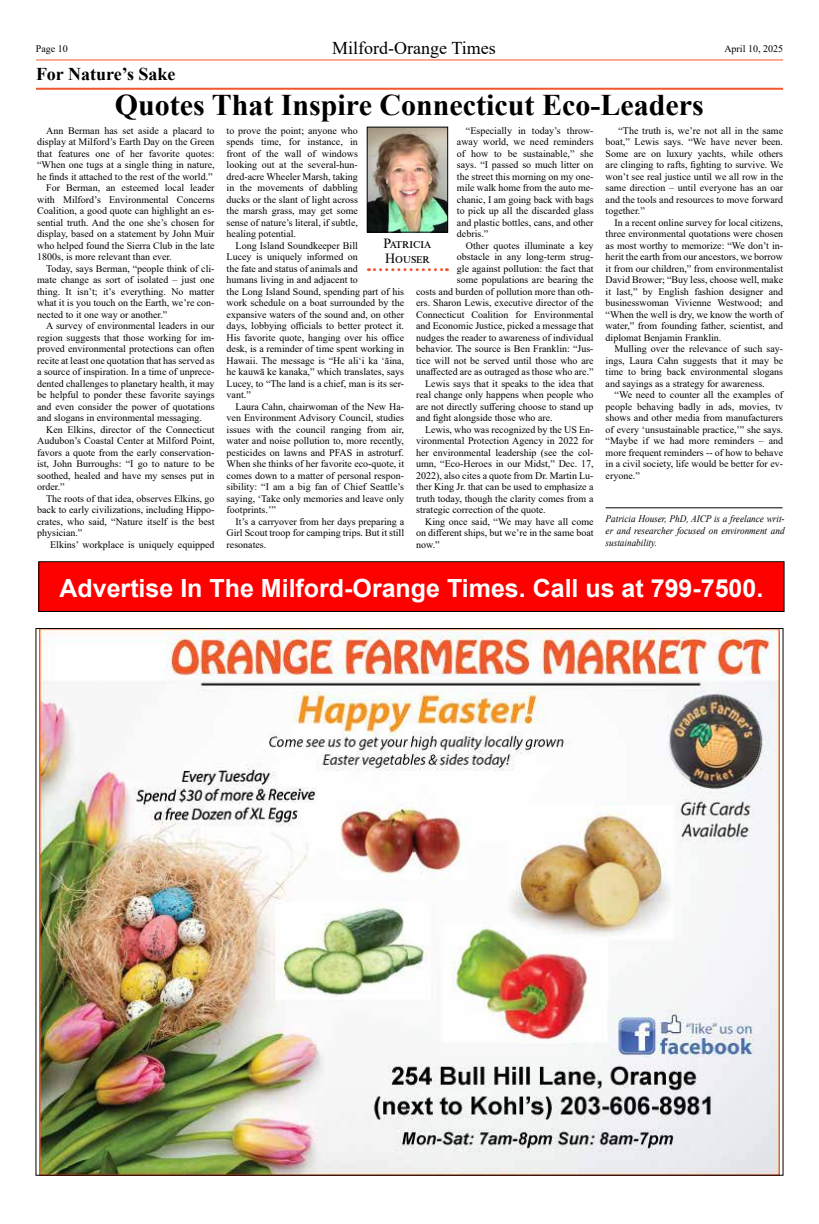
<style>
.page{position:relative;width:819px;height:1224px;background:#fff}
.page>*{position:absolute;margin:0;border:0;box-sizing:border-box;transform-origin:0 0}
.t1{font:700 30px "Times New Roman";color:#000}
.t2{font:700 25px "Arial";color:#fff}
.t3{font:18px "Times New Roman";color:#000}
.t4{font:700 18px "Times New Roman";color:#000}
.t5{font:14px/15px "Times New Roman";color:#000}
.t6{font:10px/11.5px "Times New Roman";color:#000;text-align:justify}
.t7{font:italic 10px/12px "Times New Roman";color:#000;text-align:justify;scale:.92 1}
</style>
<div class="page">
<hr style="left:36px;top:59px;width:747px;height:1px;background:#f15830">
<img style="left:40px;top:630px;width:739px;height:544px">
<img style="left:369px;top:129px;width:77px;height:101px">
<div style="left:367px;top:127px;width:81px;height:105px;border:1px solid #000"></div>
<svg style="left:368px;top:268px;width:79px;height:3px"></svg>
<hr style="left:36px;top:88px;width:747px;height:2px;background:#f15830">
<hr style="left:606px;top:507px;width:177px;height:1px;background:#000">
<div style="left:39px;top:562px;width:745px;height:50px;background:#fd0000"></div>
<div style="left:38px;top:561px;width:747px;height:51px;border:1px solid #000"></div>
<p class="t6" style="left:36px;top:43px;width:33px">Page 10</p>
<h3 class="t3" style="left:332px;top:35px;width:165px">Milford-Orange Times</h3>
<p class="t6" style="left:724px;top:43px;width:60px">April 10, 2025</p>
<h3 class="t4" style="left:36px;top:61px;width:141px">For Nature’s Sake</h3>
<h1 class="t1" style="left:115px;top:83px;width:590px">Quotes That Inspire Connecticut Eco-Leaders</h1>
<p class="t6" style="left:46px;top:124px;width:170px">Ann Berman has set aside a placard to</p>
<p class="t6" style="left:37px;top:136px;width:179px">display at Milford’s Earth Day on the Green</p>
<p class="t6" style="left:37px;top:147px;width:179px">that features one of her favorite quotes:</p>
<p class="t6" style="left:37px;top:159px;width:179px">“When one tugs at a single thing in nature,</p>
<p class="t6" style="left:37px;top:170px;width:177px">he finds it attached to the rest of the world.”</p>
<p class="t6" style="left:46px;top:182px;width:170px">For Berman, an esteemed local leader</p>
<p class="t6" style="left:37px;top:193px;width:179px">with Milford’s Environmental Concerns</p>
<p class="t6" style="left:37px;top:205px;width:179px">Coalition, a good quote can highlight an es-</p>
<p class="t6" style="left:37px;top:216px;width:179px">sential truth. And the one she’s chosen for</p>
<p class="t6" style="left:37px;top:228px;width:179px">display, based on a statement by John Muir</p>
<p class="t6" style="left:37px;top:239px;width:179px">who helped found the Sierra Club in the late</p>
<p class="t6" style="left:37px;top:251px;width:136px">1800s, is more relevant than ever.</p>
<p class="t6" style="left:46px;top:262px;width:170px">Today, says Berman, “people think of cli-</p>
<p class="t6" style="left:37px;top:274px;width:179px">mate change as sort of isolated – just one</p>
<p class="t6" style="left:37px;top:285px;width:179px">thing. It isn’t; it’s everything. No matter</p>
<p class="t6" style="left:37px;top:297px;width:179px">what it is you touch on the Earth, we’re con-</p>
<p class="t6" style="left:37px;top:308px;width:132px">nected to it one way or another.”</p>
<p class="t6" style="left:46px;top:320px;width:170px">A survey of environmental leaders in our</p>
<p class="t6" style="left:37px;top:331px;width:179px">region suggests that those working for im-</p>
<p class="t6" style="left:37px;top:343px;width:179px">proved environmental protections can often</p>
<p class="t6" style="left:37px;top:354px;width:179px">recite at least one quotation that has served as</p>
<p class="t6" style="left:37px;top:366px;width:179px">a source of inspiration. In a time of unprece-</p>
<p class="t6" style="left:37px;top:377px;width:179px">dented challenges to planetary health, it may</p>
<p class="t6" style="left:37px;top:389px;width:179px">be helpful to ponder these favorite sayings</p>
<p class="t6" style="left:37px;top:400px;width:179px">and even consider the power of quotations</p>
<p class="t6" style="left:37px;top:412px;width:166px">and slogans in environmental messaging.</p>
<p class="t6" style="left:46px;top:423px;width:170px">Ken Elkins, director of the Connecticut</p>
<p class="t6" style="left:37px;top:435px;width:179px">Audubon’s Coastal Center at Milford Point,</p>
<p class="t6" style="left:37px;top:446px;width:179px">favors a quote from the early conservation-</p>
<p class="t6" style="left:37px;top:458px;width:179px">ist, John Burroughs: “I go to nature to be</p>
<p class="t6" style="left:37px;top:469px;width:179px">soothed, healed and have my senses put in</p>
<p class="t6" style="left:37px;top:481px;width:29px">order.”</p>
<p class="t6" style="left:46px;top:492px;width:170px">The roots of that idea, observes Elkins, go</p>
<p class="t6" style="left:37px;top:504px;width:179px">back to early civilizations, including Hippo-</p>
<p class="t6" style="left:37px;top:515px;width:179px">crates, who said, “Nature itself is the best</p>
<p class="t6" style="left:37px;top:527px;width:47px">physician.”</p>
<p class="t6" style="left:50px;top:538px;width:166px">Elkins’ workplace is uniquely equipped</p>
<p class="t6" style="left:227px;top:124px;width:133px">to prove the point; anyone who spends time, for instance, in front of the wall of windows looking out at the several-hun&shy;dred-acre Wheeler Marsh, taking in the movements of dabbling ducks or the slant of light across the marsh grass, may get some sense of nature’s literal, if subtle, healing potential.</p>
<p class="t6" style="left:227px;top:239px;width:179px;text-align:left;text-indent:9px">Long Island Soundkeeper Bill<br>Lucey is uniquely informed on<br>the fate and status of animals and<br>humans living in and adjacent to<br>the Long Island Sound, spending part of his work schedule on a boat surrounded by the expansive waters of the sound and, on other days, lobbying officials to better protect it.<br>His favorite quote, hanging over his office desk, is a reminder of time spent working in Hawaii. The message is “He aliʻi ka ʻāina, he kauwā ke kanaka,” which translates, says Lucey, to “The land is a chief, man is its ser&shy;vant.”</p>
<p class="t6" style="left:227px;top:400px;width:179px;text-indent:9px">Laura Cahn, chairwoman of the New Ha&shy;ven Environment Advisory Council, studies issues with the council ranging from air, water and noise pollution to, more recently, pesticides on lawns and PFAS in astroturf.<br>When she thinks of her favorite eco-quote, it comes down to a matter of personal respon&shy;sibility: “I am a big fan of Chief Seattle’s saying, ‘Take only memories and leave only footprints.’”</p>
<p class="t6" style="left:227px;top:515px;width:179px;text-indent:9px">It’s a carryover from her days preparing a Girl Scout troop for camping trips. But it still resonates.</p>
<p class="t6" style="left:457px;top:124px;width:138px;text-indent:9px">“Especially in today’s throw&shy;away world, we need reminders of how to be sustainable,” she says. “I passed so much litter on the street this morning on my one&shy;mile walk home from the auto me&shy;chanic, I am going back with bags to pick up all the discarded glass and plastic bottles, cans, and other debris.”</p>
<p class="t6" style="left:466px;top:239px;width:129px">Other quotes illuminate a key</p>
<p class="t6" style="left:457px;top:251px;width:138px">obstacle in any long-term strug-</p>
<p class="t6" style="left:457px;top:262px;width:138px">gle against pollution: the fact that</p>
<p class="t6" style="left:457px;top:274px;width:138px">some populations are bearing the</p>
<p class="t6" style="left:416px;top:285px;width:179px">costs and burden of pollution more than oth-</p>
<p class="t6" style="left:416px;top:297px;width:179px">ers. Sharon Lewis, executive director of the</p>
<p class="t6" style="left:416px;top:308px;width:179px">Connecticut Coalition for Environmental</p>
<p class="t6" style="left:416px;top:320px;width:179px">and Economic Justice, picked a message that</p>
<p class="t6" style="left:416px;top:331px;width:179px">nudges the reader to awareness of individual</p>
<p class="t6" style="left:416px;top:343px;width:179px">behavior. The source is Ben Franklin: “Jus-</p>
<p class="t6" style="left:416px;top:354px;width:179px">tice will not be served until those who are</p>
<p class="t6" style="left:416px;top:366px;width:179px">unaffected are as outraged as those who are.”</p>
<p class="t6" style="left:425px;top:377px;width:170px">Lewis says that it speaks to the idea that</p>
<p class="t6" style="left:416px;top:389px;width:179px">real change only happens when people who</p>
<p class="t6" style="left:416px;top:400px;width:179px">are not directly suffering choose to stand up</p>
<p class="t6" style="left:416px;top:412px;width:138px">and fight alongside those who are.</p>
<p class="t6" style="left:425px;top:423px;width:170px">Lewis, who was recognized by the US En-</p>
<p class="t6" style="left:416px;top:435px;width:179px">vironmental Protection Agency in 2022 for</p>
<p class="t6" style="left:416px;top:446px;width:179px">her environmental leadership (see the col-</p>
<p class="t6" style="left:416px;top:458px;width:179px">umn, “Eco-Heroes in our Midst,” Dec. 17,</p>
<p class="t6" style="left:416px;top:469px;width:179px">2022), also cites a quote from Dr. Martin Lu-</p>
<p class="t6" style="left:416px;top:481px;width:179px">ther King Jr. that can be used to emphasize a</p>
<p class="t6" style="left:416px;top:492px;width:179px">truth today, though the clarity comes from a</p>
<p class="t6" style="left:416px;top:504px;width:131px">strategic correction of the quote.</p>
<p class="t6" style="left:425px;top:515px;width:170px">King once said, “We may have all come</p>
<p class="t6" style="left:416px;top:527px;width:179px">on different ships, but we’re in the same boat</p>
<p class="t6" style="left:416px;top:538px;width:25px">now.”</p>
<p class="t6" style="left:606px;top:124px;width:179px;text-indent:13px">“The truth is, we’re not all in the same boat,” Lewis says. “We have never been.<br>Some are on luxury yachts, while others are clinging to rafts, fighting to survive. We won’t see real justice until we all row in the same direction – until everyone has an oar and the tools and resources to move forward together.”</p>
<p class="t6" style="left:606px;top:216px;width:179px;text-indent:9px">In a recent online survey for local citizens, three environmental quotations were chosen as most worthy to memorize: “We don’t in&shy;herit the earth from our ancestors, we borrow it from our children,” from environmentalist David Brower; “Buy less, choose well, make it last,” by English fashion designer and businesswoman Vivienne Westwood; and “When the well is dry, we know the worth of water,” from founding father, scientist, and diplomat Benjamin Franklin.</p>
<p class="t6" style="left:606px;top:343px;width:179px;text-indent:9px">Mulling over the relevance of such say&shy;ings, Laura Cahn suggests that it may be time to bring back environmental slogans and sayings as a strategy for awareness.</p>
<p class="t6" style="left:606px;top:389px;width:179px;text-indent:9px">“We need to counter all the examples of people behaving badly in ads, movies, tv shows and other media from manufacturers of every ‘unsustainable practice,’” she says. “Maybe if we had more reminders – and more frequent reminders -- of how to behave in a civil society, life would be better for ev&shy;eryone.”</p>
<h3 class="t5" style="left:383px;top:235px;width:49px">Patricia<br>Houser</h3>
<p class="t7" style="left:606px;top:513px;width:196px">Patricia Houser, PhD, AICP is a freelance writ&shy;er and researcher focused on environment and sustainability.</p>
<h2 class="t2" style="left:59px;top:571px;width:705px">Advertise In The Milford-Orange Times. Call us at 799-7500.</h2>
</div>
